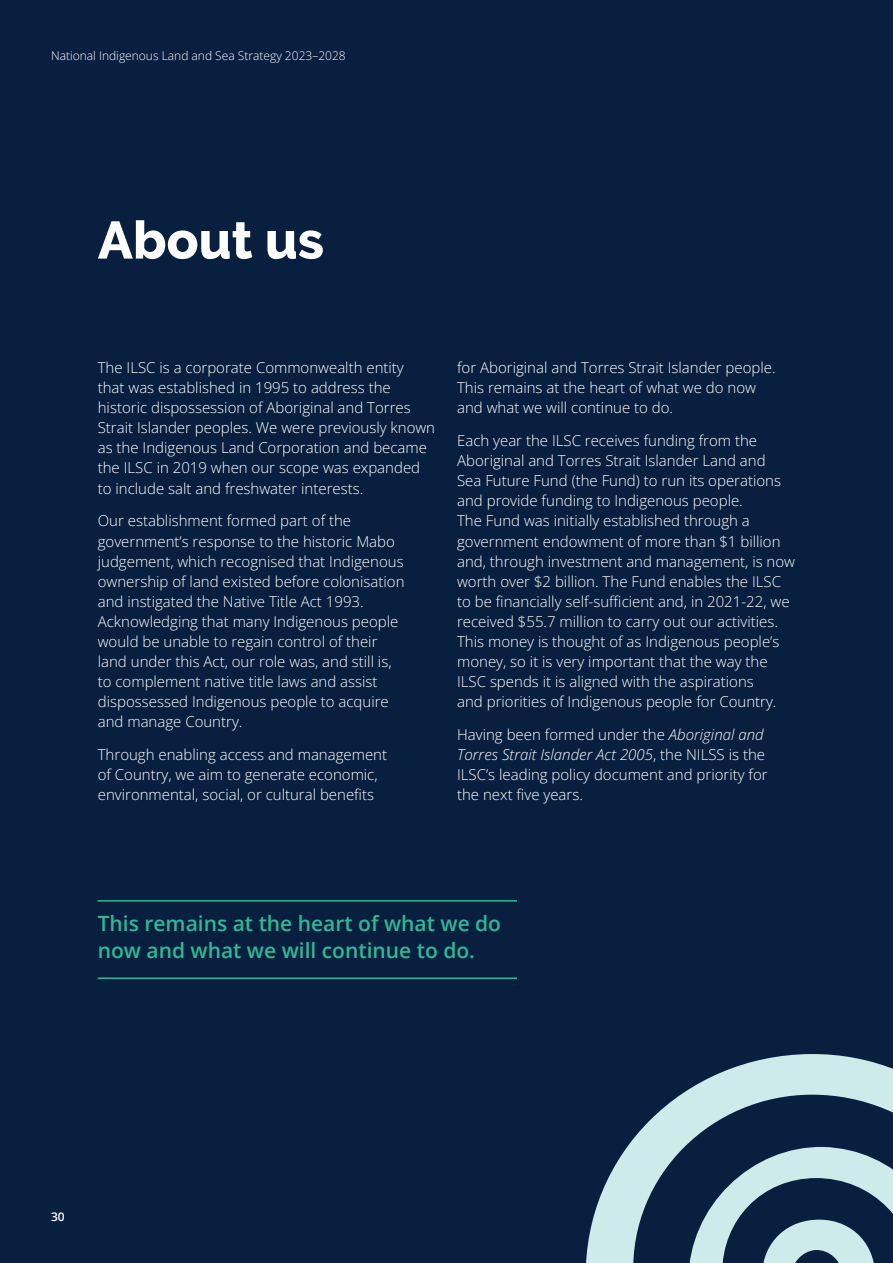
<style>
.page{position:relative;width:893px;height:1263px;background:#081f3f}
.page>*{position:absolute;margin:0;border:0;box-sizing:border-box;transform-origin:0 0}
.t1{font:800 52.5px "Raleway";color:#fff}
.t2{font:600 21px/27px "Open Sans";color:#2fb996}
.t3{font:15px/20.1px "Open Sans";color:#fff}
.t4{font:12px "Open Sans";color:#fff}
.t5{font:600 12px "Open Sans";color:#fff}
.s1{font-style:italic}
</style>
<div class="page">
<hr style="left:892px;top:0;width:1px;height:557px;background:#e6e7e8">
<hr style="left:98px;top:900px;width:419px;height:2px;background:#2fb996">
<hr style="left:98px;top:977px;width:419px;height:2px;background:#2fb996">
<svg style="left:586px;top:1054px;width:307px;height:209px"></svg>
<svg style="left:688px;top:1145px;width:205px;height:118px"></svg>
<p class="t4" style="left:51px;top:48px;width:296px">National Indigenous Land and Sea Strategy 2023–2028</p>
<h1 class="t1" style="left:98px;top:210px;width:228px">About us</h1>
<p class="t3" style="left:98px;top:357px;width:339px">The ILSC is a corporate Commonwealth entity<br>that was established in 1995 to address the historic dispossession of Aboriginal and Torres Strait Islander peoples. We were previously known as the Indigenous Land Corporation and became the ILSC in 2019 when our scope was expanded to include salt and freshwater interests.</p>
<p class="t3" style="left:98px;top:510px;width:308px">Our establishment formed part of the government’s response to the historic Mabo judgement, which recognised that Indigenous ownership of land existed before colonisation and instigated the Native Title Act 1993.<br>Acknowledging that many Indigenous people would be unable to regain control of their land under this Act, our role was, and still is, to complement native title laws and assist dispossessed Indigenous people to acquire and manage Country.</p>
<p class="t3" style="left:98px;top:744px;width:291px">Through enabling access and management of Country, we aim to generate economic, environmental, social, or cultural benefits</p>
<p class="t3" style="left:457px;top:357px;width:320px">for Aboriginal and Torres Strait Islander people.<br>This remains at the heart of what we do now and what we will continue to do.</p>
<p class="t3" style="left:457px;top:430px;width:339px">Each year the ILSC receives funding from the Aboriginal and Torres Strait Islander Land and<br>Sea Future Fund (the Fund) to run its operations and provide funding to Indigenous people.<br>The Fund was initially established through a government endowment of more than $1 billion and, through investment and management, is now worth over $2 billion. The Fund enables the ILSC to be financially self-sufficient and, in 2021-22, we received $55.7 million to carry out our activities.<br>This money is thought of as Indigenous people’s money, so it is very important that the way the ILSC spends it is aligned with the aspirations<br>and priorities of Indigenous people for Country.</p>
<p class="t3" style="left:457px;top:724px;width:312px">Having been formed under the <span class="s1">Aboriginal and Torres Strait Islander Act 2005</span>, the NILSS is the ILSC’s leading policy document and priority for the next five years.</p>
<h2 class="t2" style="left:98px;top:910px;width:405px">This remains at the heart of what we do now and what we will continue to do.</h2>
<p class="t5" style="left:51px;top:1208px;width:15px">30</p>
</div>
